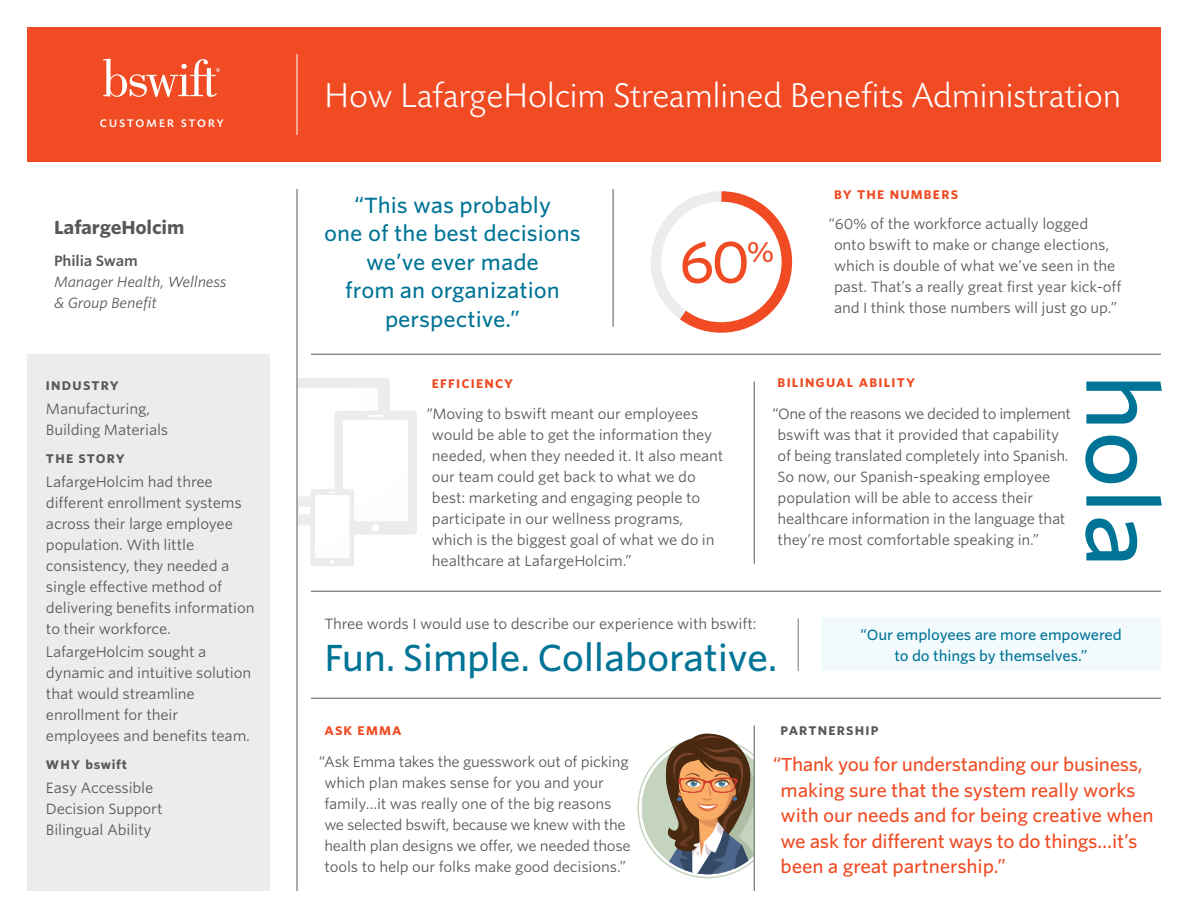
<style>
.page{position:relative;width:1188px;height:918px;background:#fff}
.page>*{position:absolute;margin:0;border:0;box-sizing:border-box;transform-origin:0 0}
.t1{font:500 93.3px "Whitney S Sm";color:#007496}
.t2{font:500 57px "Whitney S Sm";color:#f04b23}
.t3{font:300 36px "Today SBOP";color:#fff}
.t4{font:500 36px "Whitney S Sm";letter-spacing:-.01em;color:#007496}
.t5{font:500 21px/28.5px "Whitney S Sm";color:#007496;text-align:center}
.t6{font:500 18px/25.5px "Whitney S Sm";letter-spacing:-.02em;color:#f04b23}
.t7{font:700 18px "Whitney S Sm";letter-spacing:-.01em;color:#57585a}
.t8{font:14.25px/21px "Whitney S Sm";letter-spacing:-.01em;color:#57585a}
.t9{font:500 14.25px/21px "Whitney S Sm";letter-spacing:-.01em;color:#007496;text-align:center}
.t10{font:italic 14.25px/21px "Whitney S Sm";letter-spacing:-.01em;color:#57585a}
.t11{font:600 14.25px "Whitney S Sm";letter-spacing:-.01em;color:#57585a}
.t12{font:700 12px "Whitney S Sm";letter-spacing:.1em;color:#f04b23}
.t13{font:700 12px "Whitney S Sm";letter-spacing:.1em;color:#57585a}
.t14{font:700 12px "Whitney S Sm";letter-spacing:.05em;color:#57585a}
.t15{font:500 11.55px "Today SBOP";letter-spacing:.18em;color:#fff}
</style>
<div class="page">
<div style="left:822px;top:618px;width:339px;height:53px;background:#f3fafe"></div>
<svg style="left:637px;top:733px;width:117px;height:145px"></svg>
<svg style="left:298px;top:378px;width:119px;height:188px"></svg>
<div style="left:27px;top:354px;width:243px;height:537px;background:#ececee"></div>
<div style="left:27px;top:27px;width:1134px;height:135px;background:#f04b23"></div>
<svg style="left:103px;top:59px;width:117px;height:38px"></svg>
<hr style="left:297px;top:189px;width:1px;height:702px;background:#57585a">
<hr style="left:311px;top:591px;width:850px;height:1px;background:#57585a">
<hr style="left:297px;top:54px;width:1px;height:81px;background:#fff">
<svg style="left:651px;top:191px;width:142px;height:142px"></svg>
<hr style="left:613px;top:189px;width:1px;height:138px;background:#57585a">
<hr style="left:311px;top:354px;width:850px;height:1px;background:#57585a">
<hr style="left:754px;top:382px;width:1px;height:182px;background:#57585a">
<hr style="left:754px;top:726px;width:1px;height:165px;background:#57585a">
<hr style="left:311px;top:698px;width:850px;height:1px;background:#57585a">
<hr style="left:798px;top:618px;width:1px;height:53px;background:#787779">
<p class="t15" style="left:100px;top:117px;width:126px">CUSTOMER STORY</p>
<p class="t7" style="left:54px;top:215px;width:132px">LafargeHolcim</p>
<p class="t11" style="left:54px;top:250px;width:85px">Philia Swam</p>
<p class="t10" style="left:54px;top:271px;width:174px">Manager Health, Wellness &amp; Group Benefit</p>
<p class="t13" style="left:46px;top:378px;width:74px">INDUSTRY</p>
<p class="t8" style="left:46px;top:398px;width:124px">Manufacturing,<br>Building Materials</p>
<p class="t13" style="left:46px;top:450px;width:80px">THE STORY</p>
<p class="t8" style="left:46px;top:471px;width:210px">LafargeHolcim had three different enrollment systems across their large employee population. With little consistency, they needed a single effective method of delivering benefits information to their workforce.</p>
<p class="t8" style="left:46px;top:642px;width:207px">LafargeHolcim sought a dynamic and intuitive solution that would streamline enrollment for their employees and benefits team.</p>
<p class="t14" style="left:46px;top:756px;width:83px">WHY bswift</p>
<p class="t8" style="left:46px;top:777px;width:118px">Easy Accessible<br>Decision Support<br>Bilingual Ability</p>
<h3 class="t3" style="left:324px;top:77px;width:798px">How LafargeHolcim Streamlined Benefits Administration</h3>
<h3 class="t5" style="left:324px;top:191px;width:258px">“This was probably<br>one of the best decisions we’ve ever made<br>from an organization perspective.”</h3>
<h2 class="t2" style="left:679px;top:222px;width:97px">60<sup>%</sup></h2>
<p class="t12" style="left:834px;top:186px;width:126px">BY THE NUMBERS</p>
<p class="t8" style="left:834px;top:213px;width:289px;text-indent:-6px">“60% of the workforce actually logged onto bswift to make or change elections, which is double of what we’ve seen in the past. That’s a really great first year kick-off and I think those numbers will just go up.”</p>
<p class="t12" style="left:778px;top:374px;width:139px">BILINGUAL ABILITY</p>
<p class="t8" style="left:778px;top:403px;width:295px;text-indent:-6px">“One of the reasons we decided to implement bswift was that it provided that capability of being translated completely into Spanish.<br>So now, our Spanish-speaking employee population will be able to access their healthcare information in the language that they’re most comfortable speaking in.”</p>
<p class="t12" style="left:432px;top:375px;width:83px">EFFICIENCY</p>
<h1 class="t1" style="left:1185px;top:373px;width:196px;rotate:90deg">hola</h1>
<p class="t8" style="left:432px;top:403px;width:293px;text-indent:-6px">“Moving to bswift meant our employees would be able to get the information they needed, when they needed it. It also meant our team could get back to what we do best: marketing and engaging people to participate in our wellness programs, which is the biggest goal of what we do in healthcare at LafargeHolcim.”</p>
<p class="t8" style="left:324px;top:613px;width:434px">Three words I would use to describe our experience with bswift:</p>
<h3 class="t4" style="left:324px;top:633px;width:455px">Fun. Simple. Collaborative.</h3>
<p class="t9" style="left:860px;top:624px;width:263px">“Our employees are more empowered to do things by themselves.”</p>
<p class="t12" style="left:324px;top:722px;width:79px">ASK EMMA</p>
<p class="t8" style="left:324px;top:751px;width:308px;text-indent:-6px">“Ask Emma takes the guesswork out of picking which plan makes sense for you and your family…it was really one of the big reasons we selected bswift, because we knew with the health plan designs we offer, we needed those tools to help our folks make good decisions.”</p>
<p class="t13" style="left:781px;top:722px;width:99px">PARTNERSHIP</p>
<p class="t6" style="left:781px;top:752px;width:374px;text-indent:-8px">“Thank you for understanding our business, making sure that the system really works with our needs and for being creative when we ask for different ways to do things…it’s been a great partnership.”</p>
</div>
